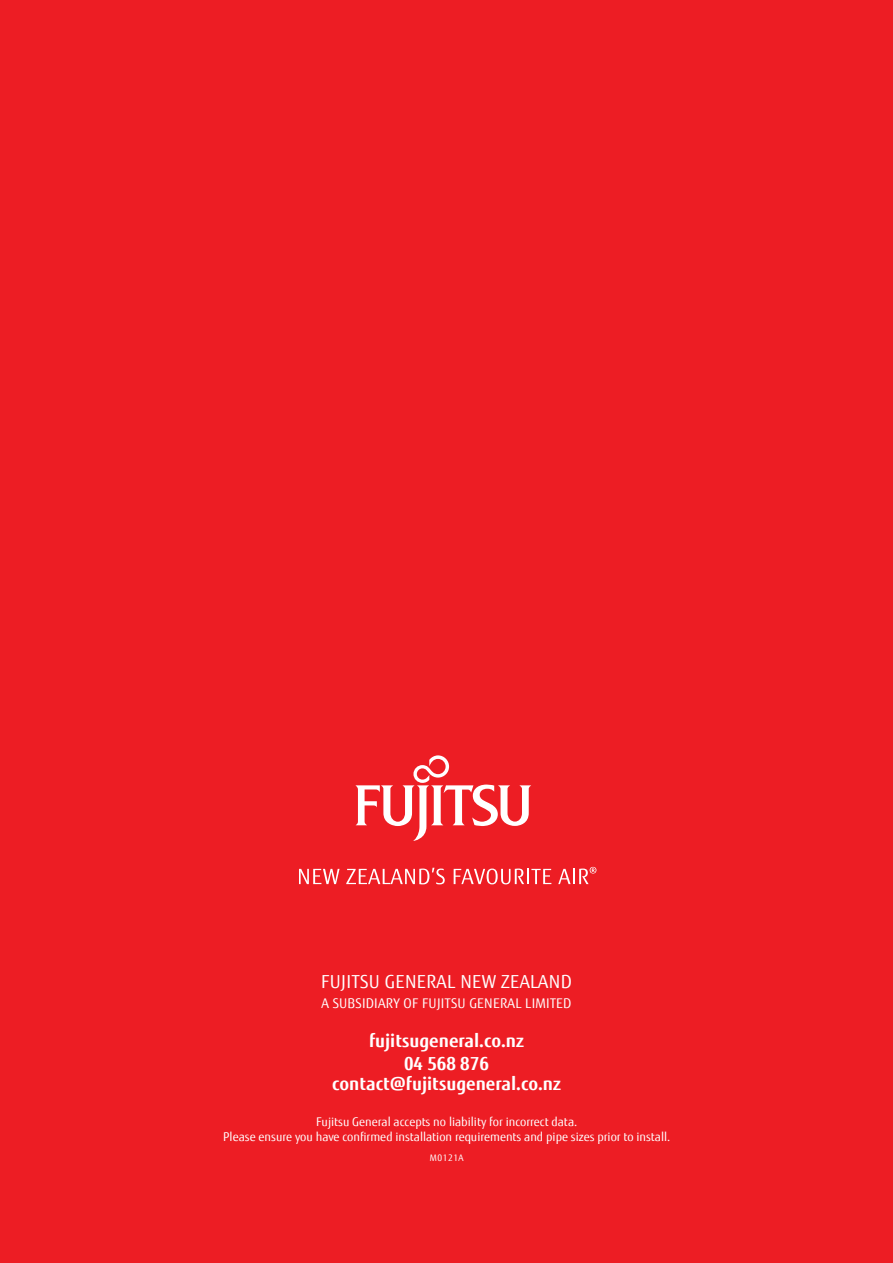
<style>
.page{position:relative;width:893px;height:1263px;background:#ed1d24}
.page>*{position:absolute;margin:0;border:0;box-sizing:border-box;transform-origin:0 0}
.t1{font:700 18px/23.7px "Fujitsu Sans";color:#fff;text-align:center}
.t2{font:18px "Fujitsu Sans";letter-spacing:.02em;color:#fff}
.t3{font:13.35px "Fujitsu Sans";letter-spacing:.02em;color:#fff}
.t4{font:12px/15px "Fujitsu Sans";color:#fff;text-align:center}
.t5{font:9px "Fujitsu Sans";letter-spacing:.06em;color:#fff}
</style>
<div class="page">
<svg style="left:355px;top:755px;width:176px;height:86px"></svg>
<svg style="left:299px;top:869px;width:41px;height:15px"></svg>
<svg style="left:346px;top:868px;width:99px;height:16px"></svg>
<svg style="left:454px;top:868px;width:97px;height:16px"></svg>
<svg style="left:558px;top:867px;width:38px;height:17px"></svg>
<h1 class="t2" style="left:321px;top:971px;width:252px">FUJITSU GENERAL NEW ZEALAND</h1>
<p class="t3" style="left:321px;top:995px;width:251px">A SUBSIDIARY OF FUJITSU GENERAL LIMITED</p>
<h1 class="t1" style="left:369px;top:1028px;width:156px">fujitsugeneral.co.nz<br>04 568 876</h1>
<h1 class="t1" style="left:332px;top:1072px;width:230px">contact@fujitsugeneral.co.nz</h1>
<p class="t4" style="left:223px;top:1115px;width:448px">Fujitsu General accepts no liability for incorrect data.<br>Please ensure you have confirmed installation requirements and pipe sizes prior to install.</p>
<p class="t5" style="left:430px;top:1152px;width:35px">M0121A</p>
</div>
